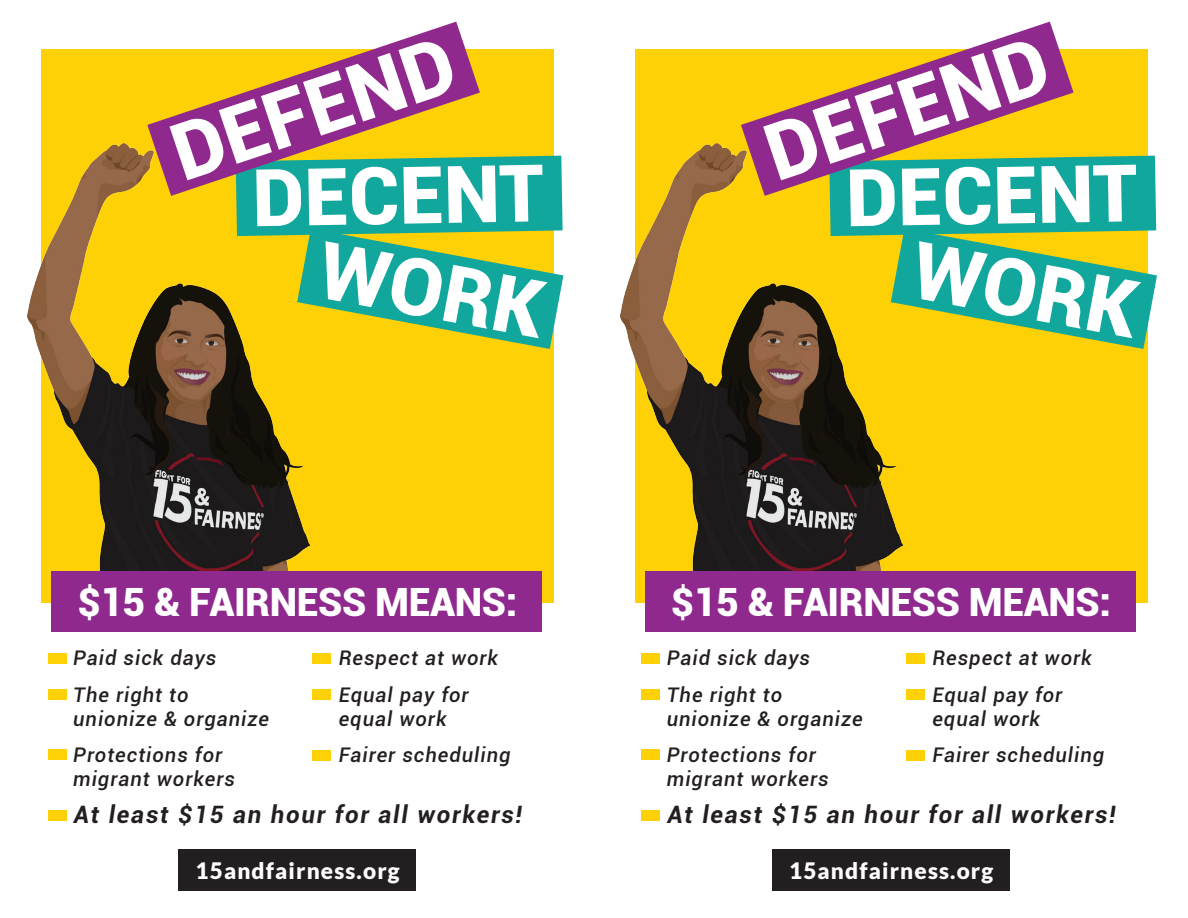
<style>
.page{position:relative;width:1188px;height:918px;background:#fff}
.page>*{position:absolute;margin:0;border:0;box-sizing:border-box;transform-origin:0 0}
.Headline{font:900 79.65px "Roboto";color:#fff}
.Paragraph_Style_2{font:900 39px "Roboto";letter-spacing:-.01em;color:#fff}
.Paragraph_Style_2-2{font:italic 700 24px "Roboto";letter-spacing:.075em;color:#231f20}
.Body{font:900 22.65px "Lato";letter-spacing:.05em;color:#fff}
.Paragraph_Style_2-3{font:italic 500 20.25px/24.2px "Roboto";letter-spacing:.05em;color:#231f20}
</style>
<div class="page">
<div style="left:41px;top:50px;width:513px;height:553px;background:#fed006"></div>
<img style="left:27px;top:144px;width:282px;height:428px">
<svg style="left:236px;top:156px;width:327px;height:193px"></svg>
<div style="left:51px;top:572px;width:491px;height:60px;background:#8f298e"></div>
<svg style="left:147px;top:22px;width:333px;height:174px"></svg>
<div style="left:48px;top:653px;width:18px;height:10px;background:#fed006"></div>
<div style="left:312px;top:653px;width:19px;height:10px;background:#fed006"></div>
<div style="left:48px;top:689px;width:18px;height:10px;background:#fed006"></div>
<div style="left:312px;top:689px;width:19px;height:10px;background:#fed006"></div>
<div style="left:48px;top:750px;width:18px;height:10px;background:#fed006"></div>
<div style="left:48px;top:810px;width:18px;height:10px;background:#fed006"></div>
<div style="left:312px;top:750px;width:19px;height:10px;background:#fed006"></div>
<div style="left:178px;top:850px;width:238px;height:41px;background:#231f20"></div>
<div style="left:635px;top:50px;width:512px;height:553px;background:#fed006"></div>
<img style="left:621px;top:144px;width:282px;height:428px">
<svg style="left:829px;top:156px;width:328px;height:193px"></svg>
<div style="left:645px;top:572px;width:491px;height:60px;background:#8f298e"></div>
<svg style="left:741px;top:22px;width:333px;height:174px"></svg>
<div style="left:641px;top:653px;width:19px;height:10px;background:#fed006"></div>
<div style="left:906px;top:653px;width:18px;height:10px;background:#fed006"></div>
<div style="left:641px;top:689px;width:19px;height:10px;background:#fed006"></div>
<div style="left:906px;top:689px;width:18px;height:10px;background:#fed006"></div>
<div style="left:641px;top:750px;width:19px;height:10px;background:#fed006"></div>
<div style="left:641px;top:810px;width:19px;height:10px;background:#fed006"></div>
<div style="left:906px;top:750px;width:18px;height:10px;background:#fed006"></div>
<div style="left:772px;top:850px;width:238px;height:41px;background:#231f20"></div>
<p class="Headline" style="left:156px;top:103px;width:295px;rotate:-19deg">DEFEND</p>
<p class="Headline" style="left:251px;top:142px;width:293px;rotate:-1deg">DECENT</p>
<p class="Headline" style="left:331px;top:213px;width:229px;rotate:11deg">WORK</p>
<p class="Paragraph_Style_2" style="left:77px;top:574px;width:442px">$15 &amp; FAIRNESS MEANS:</p>
<p class="Paragraph_Style_2-3" style="left:339px;top:645px;width:161px">Respect at work</p>
<p class="Paragraph_Style_2-3" style="left:339px;top:681px;width:132px">Equal pay for equal work</p>
<p class="Paragraph_Style_2-3" style="left:339px;top:742px;width:173px">Fairer scheduling</p>
<p class="Paragraph_Style_2-2" style="left:74px;top:798px;width:450px">At least $15 an hour for all workers!</p>
<p class="Body" style="left:196px;top:858px;width:206px">15andfairness.org</p>
<p class="Paragraph_Style_2-3" style="left:73px;top:645px;width:145px">Paid sick days</p>
<p class="Paragraph_Style_2-3" style="left:73px;top:681px;width:197px">The right to unionize &amp; organize</p>
<p class="Paragraph_Style_2-3" style="left:73px;top:742px;width:163px">Protections for migrant workers</p>
<p class="Headline" style="left:750px;top:103px;width:295px;rotate:-19deg">DEFEND</p>
<p class="Headline" style="left:845px;top:142px;width:293px;rotate:-1deg">DECENT</p>
<p class="Headline" style="left:925px;top:213px;width:229px;rotate:11deg">WORK</p>
<p class="Paragraph_Style_2" style="left:671px;top:574px;width:442px">$15 &amp; FAIRNESS MEANS:</p>
<p class="Paragraph_Style_2-3" style="left:932px;top:645px;width:161px">Respect at work</p>
<p class="Paragraph_Style_2-3" style="left:932px;top:681px;width:132px">Equal pay for equal work</p>
<p class="Paragraph_Style_2-3" style="left:932px;top:742px;width:173px">Fairer scheduling</p>
<p class="Paragraph_Style_2-2" style="left:668px;top:798px;width:450px">At least $15 an hour for all workers!</p>
<p class="Body" style="left:789px;top:858px;width:206px">15andfairness.org</p>
<p class="Paragraph_Style_2-3" style="left:667px;top:645px;width:145px">Paid sick days</p>
<p class="Paragraph_Style_2-3" style="left:667px;top:681px;width:197px">The right to unionize &amp; organize</p>
<p class="Paragraph_Style_2-3" style="left:667px;top:742px;width:163px">Protections for migrant workers</p>
</div>
